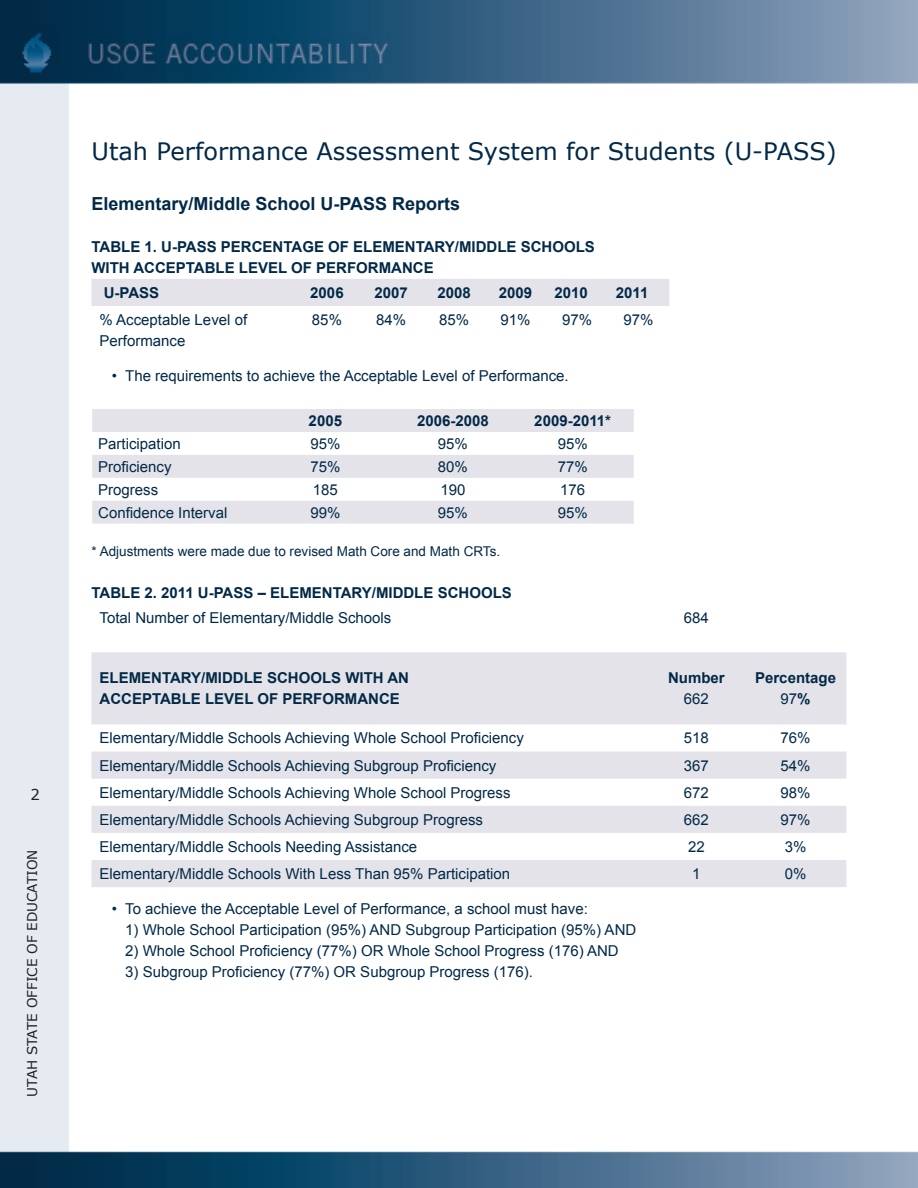
<style>
.page{position:relative;width:918px;height:1188px;background:#fff}
.page>*{position:absolute;margin:0;border:0;box-sizing:border-box;transform-origin:0 0}
.t1{font:24px "Verdana";color:#022947}
.Body_Text{font:700 18px "Arial";color:#022947}
.Body_Text-2{font:15px/21px "Arial";color:#022947}
.Bullets{font:15px "Arial";color:#022947}
.Body_Text-3{font:700 15px/21px "Arial";color:#022947}
.Bullets-2{font:700 15px "Arial";color:#022947}
.t2{font:15px "Verdana";color:#231f20}
.t3{font:13.5px "Arial";color:#022947}
.t4{font:13.5px "Verdana";color:#231f20}
.s1{font-weight:700}
</style>
<div class="page">
<img style="left:0;top:0;width:918px;height:1188px">
<div style="left:92px;top:279px;width:577px;height:27px;background:#e4e3e9"></div>
<svg style="left:92px;top:409px;width:542px;height:115px;fill:#e4e3e9"></svg>
<svg style="left:92px;top:652px;width:754px;height:235px;fill:#e4e3e9"></svg>
<p class="t2" style="left:30px;top:785px;width:11px">2</p>
<p class="t4" style="left:23px;top:1097px;width:249px;rotate:-90deg">UTAH STATE OFFICE OF EDUCATION</p>
<p class="t1" style="left:92px;top:135px;width:747px">Utah Performance Assessment System for Students (U-PASS)</p>
<p class="Body_Text" style="left:92px;top:192px;width:370px">Elementary/Middle School U-PASS Reports</p>
<p class="Body_Text-3" style="left:92px;top:237px;width:505px">TABLE 1. U-PASS PERCENTAGE OF ELEMENTARY/MIDDLE SCHOOLS<br>WITH ACCEPTABLE LEVEL OF PERFORMANCE</p>
<p class="Body_Text-3" style="left:104px;top:283px;width:57px">U-PASS</p>
<p class="Body_Text-3" style="left:310px;top:283px;width:35px">2006</p>
<p class="Body_Text-3" style="left:374px;top:283px;width:35px">2007</p>
<p class="Body_Text-3" style="left:437px;top:283px;width:35px">2008</p>
<p class="Body_Text-3" style="left:499px;top:283px;width:35px">2009</p>
<p class="Body_Text-3" style="left:554px;top:283px;width:35px">2010</p>
<p class="Body_Text-3" style="left:616px;top:283px;width:34px">2011</p>
<p class="Body_Text-2" style="left:100px;top:309px;width:149px">% Acceptable Level of<br>Performance</p>
<p class="Body_Text-2" style="left:312px;top:309px;width:32px">85%</p>
<p class="Body_Text-2" style="left:376px;top:309px;width:32px">84%</p>
<p class="Body_Text-2" style="left:439px;top:309px;width:32px">85%</p>
<p class="Body_Text-2" style="left:501px;top:309px;width:32px">91%</p>
<p class="Body_Text-2" style="left:562px;top:309px;width:32px">97%</p>
<p class="Body_Text-2" style="left:624px;top:309px;width:32px">97%</p>
<p class="Bullets" style="left:112px;top:366px;width:459px">• The requirements to achieve the Acceptable Level of Performance.</p>
<p class="Bullets-2" style="left:309px;top:411px;width:35px">2005</p>
<p class="Bullets-2" style="left:417px;top:411px;width:73px">2006-2008</p>
<p class="Bullets-2" style="left:534px;top:411px;width:78px">2009-2011*</p>
<p class="Body_Text-2" style="left:98px;top:433px;width:84px">Participation</p>
<p class="Bullets" style="left:310px;top:434px;width:32px">95%</p>
<p class="Bullets" style="left:438px;top:434px;width:32px">95%</p>
<p class="Bullets" style="left:558px;top:434px;width:32px">95%</p>
<p class="Body_Text-2" style="left:98px;top:456px;width:75px">Proficiency</p>
<p class="Bullets" style="left:310px;top:457px;width:32px">75%</p>
<p class="Bullets" style="left:438px;top:457px;width:32px">80%</p>
<p class="Bullets" style="left:558px;top:457px;width:32px">77%</p>
<p class="Body_Text-2" style="left:98px;top:479px;width:62px">Progress</p>
<p class="Bullets" style="left:313px;top:480px;width:27px">185</p>
<p class="Bullets" style="left:440px;top:480px;width:27px">190</p>
<p class="Bullets" style="left:560px;top:480px;width:27px">176</p>
<p class="Body_Text-2" style="left:98px;top:502px;width:131px">Confidence Interval</p>
<p class="Bullets" style="left:310px;top:503px;width:32px">99%</p>
<p class="Bullets" style="left:438px;top:503px;width:32px">95%</p>
<p class="Bullets" style="left:558px;top:503px;width:32px">95%</p>
<p class="t3" style="left:92px;top:542px;width:410px">* Adjustments were made due to revised Math Core and Math CRTs.</p>
<p class="Body_Text-3" style="left:92px;top:583px;width:422px">TABLE 2. 2011 U-PASS – ELEMENTARY/MIDDLE SCHOOLS</p>
<p class="Body_Text-2" style="left:100px;top:608px;width:293px">Total Number of Elementary/Middle Schools</p>
<p class="Body_Text-2" style="left:684px;top:608px;width:27px">684</p>
<p class="Body_Text-3" style="left:100px;top:668px;width:311px">ELEMENTARY/MIDDLE SCHOOLS WITH AN<br>ACCEPTABLE LEVEL OF PERFORMANCE</p>
<p class="Body_Text-3" style="left:668px;top:668px;width:58px">Number</p>
<p class="Body_Text-2" style="left:684px;top:689px;width:27px">662</p>
<p class="Body_Text-3" style="left:755px;top:668px;width:82px">Percentage</p>
<p class="Body_Text-2" style="left:781px;top:689px;width:32px">97<span class="s1">%</span></p>
<p class="Body_Text-2" style="left:100px;top:728px;width:426px">Elementary/Middle Schools Achieving Whole School Proficiency</p>
<p class="Body_Text-2" style="left:684px;top:728px;width:27px">518</p>
<p class="Body_Text-2" style="left:781px;top:728px;width:32px">76%</p>
<p class="Body_Text-2" style="left:100px;top:755px;width:398px">Elementary/Middle Schools Achieving Subgroup Proficiency</p>
<p class="Body_Text-2" style="left:684px;top:755px;width:27px">367</p>
<p class="Body_Text-2" style="left:781px;top:755px;width:32px">54%</p>
<p class="Body_Text-2" style="left:100px;top:782px;width:412px">Elementary/Middle Schools Achieving Whole School Progress</p>
<p class="Body_Text-2" style="left:684px;top:782px;width:27px">672</p>
<p class="Body_Text-2" style="left:781px;top:782px;width:32px">98%</p>
<p class="Body_Text-2" style="left:100px;top:809px;width:385px">Elementary/Middle Schools Achieving Subgroup Progress</p>
<p class="Body_Text-2" style="left:684px;top:809px;width:27px">662</p>
<p class="Body_Text-2" style="left:781px;top:809px;width:32px">97%</p>
<p class="Body_Text-2" style="left:100px;top:836px;width:319px">Elementary/Middle Schools Needing Assistance</p>
<p class="Body_Text-2" style="left:688px;top:836px;width:18px">22</p>
<p class="Body_Text-2" style="left:785px;top:836px;width:23px">3%</p>
<p class="Body_Text-2" style="left:100px;top:863px;width:412px">Elementary/Middle Schools With Less Than 95% Participation</p>
<p class="Body_Text-2" style="left:692px;top:863px;width:10px">1</p>
<p class="Body_Text-2" style="left:785px;top:863px;width:23px">0%</p>
<p class="Bullets" style="left:112px;top:899px;width:478px">• To achieve the Acceptable Level of Performance, a school must have:</p>
<p class="Bullets" style="left:125px;top:920px;width:513px">1) Whole School Participation (95%) AND Subgroup Participation (95%) AND</p>
<p class="Bullets" style="left:125px;top:941px;width:495px">2) Whole School Proficiency (77%) OR Whole School Progress (176) AND</p>
<p class="Bullets" style="left:125px;top:962px;width:409px">3) Subgroup Proficiency (77%) OR Subgroup Progress (176).</p>
</div>
